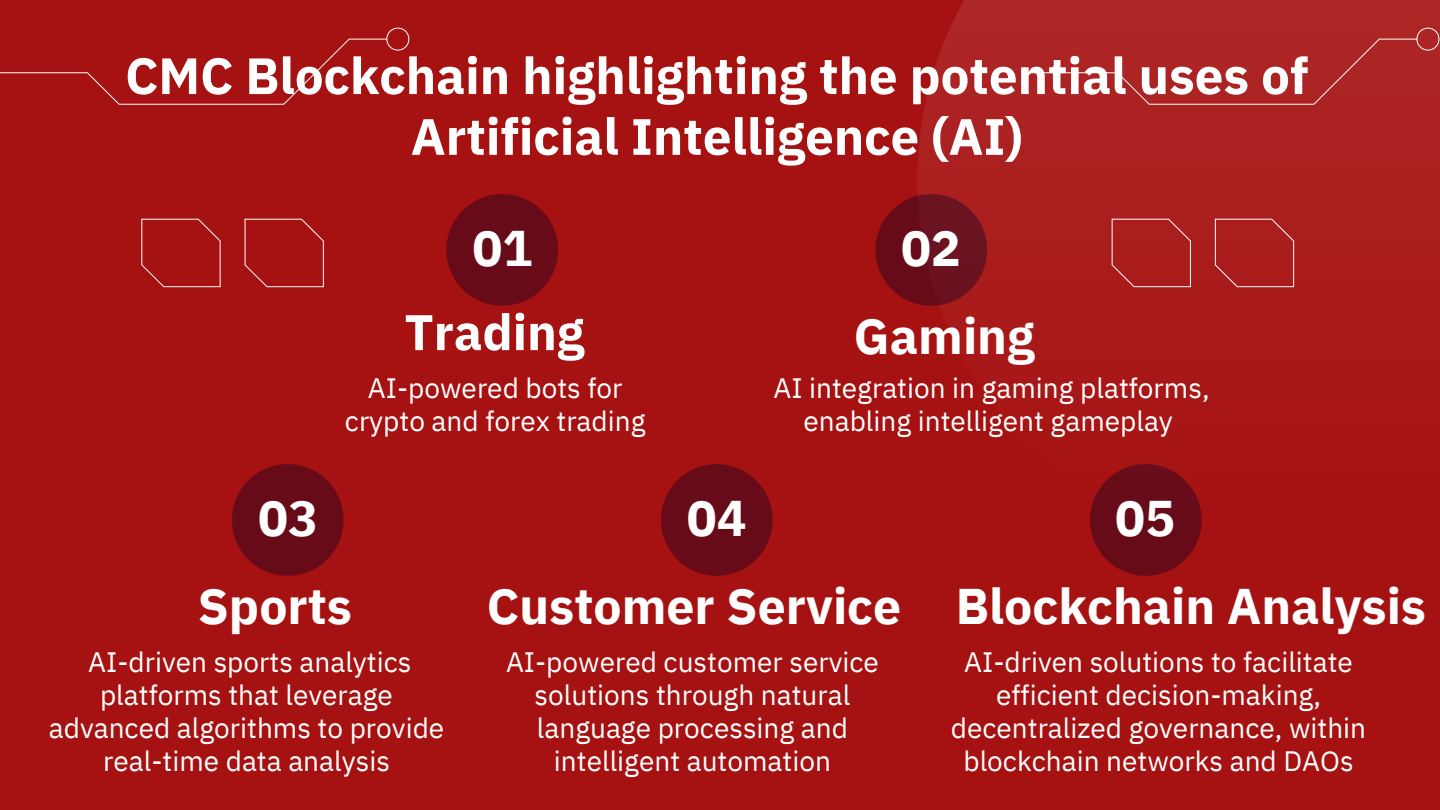
<style>
.page{position:relative;width:1440px;height:810px;background:#a61111}
.page>*{position:absolute;margin:0;border:0;box-sizing:border-box;transform-origin:0 0}
.t1{font:700 51px/60.8px "IBM Plex Sans";color:#fff;text-align:center}
.t2{font:700 50px "IBM Plex Sans";color:#fff}
.t3{font:28px/33px "IBM Plex Sans";color:#fff;text-align:center}
</style>
<div class="page">
<div style="left:918px;top:0;width:522px;height:288px;background:#ab2020"></div>
<svg style="left:0;top:38px;width:386px;height:67px"></svg>
<div style="left:386px;top:28px;width:23px;height:23px;border:1px solid #fff;border-radius:50%"></div>
<svg style="left:446px;top:194px;width:112px;height:112px;fill:#670b19"></svg>
<svg style="left:875px;top:194px;width:112px;height:112px;fill:#6a121c"></svg>
<svg style="left:1090px;top:464px;width:112px;height:112px;fill:#670c19"></svg>
<svg style="left:661px;top:464px;width:112px;height:112px;fill:#670b19"></svg>
<svg style="left:232px;top:464px;width:112px;height:112px;fill:#670b19"></svg>
<svg style="left:142px;top:219px;width:79px;height:68px"></svg>
<svg style="left:244px;top:219px;width:80px;height:68px"></svg>
<div style="left:1112px;top:219px;width:79px;height:68px;background:#aa1d1d"></div>
<div style="left:1215px;top:219px;width:79px;height:68px;background:#aa1d1d"></div>
<div style="left:1030px;top:38px;width:388px;height:67px;background:#ad2424"></div>
<div style="left:1417px;top:28px;width:22px;height:23px;border:1px solid #fff;border-radius:50%"></div>
<p class="t1" style="left:125px;top:45px;width:1185px">CMC Blockchain highlighting the potential uses of<br>Artificial Intelligence (AI)</p>
<p class="t2" style="left:472px;top:215px;width:61px">01</p>
<p class="t2" style="left:901px;top:215px;width:61px">02</p>
<p class="t2" style="left:404px;top:299px;width:181px">Trading</p>
<p class="t3" style="left:345px;top:371px;width:302px">AI-powered bots for crypto and forex trading</p>
<p class="t2" style="left:854px;top:303px;width:182px">Gaming</p>
<p class="t3" style="left:773px;top:371px;width:438px">AI integration in gaming platforms, enabling intelligent gameplay</p>
<p class="t2" style="left:258px;top:485px;width:61px">03</p>
<p class="t2" style="left:687px;top:485px;width:61px">04</p>
<p class="t2" style="left:1115px;top:485px;width:61px">05</p>
<p class="t2" style="left:198px;top:573px;width:156px">Sports</p>
<p class="t3" style="left:49px;top:645px;width:397px">AI-driven sports analytics platforms that leverage advanced algorithms to provide real-time data analysis</p>
<p class="t2" style="left:487px;top:573px;width:416px">Customer Service</p>
<p class="t3" style="left:506px;top:645px;width:374px">AI-powered customer service solutions through natural language processing and intelligent automation</p>
<p class="t2" style="left:956px;top:572px;width:472px">Blockchain Analysis</p>
<p class="t3" style="left:951px;top:645px;width:417px">AI-driven solutions to facilitate efficient decision-making, decentralized governance, within blockchain networks and DAOs</p>
</div>
